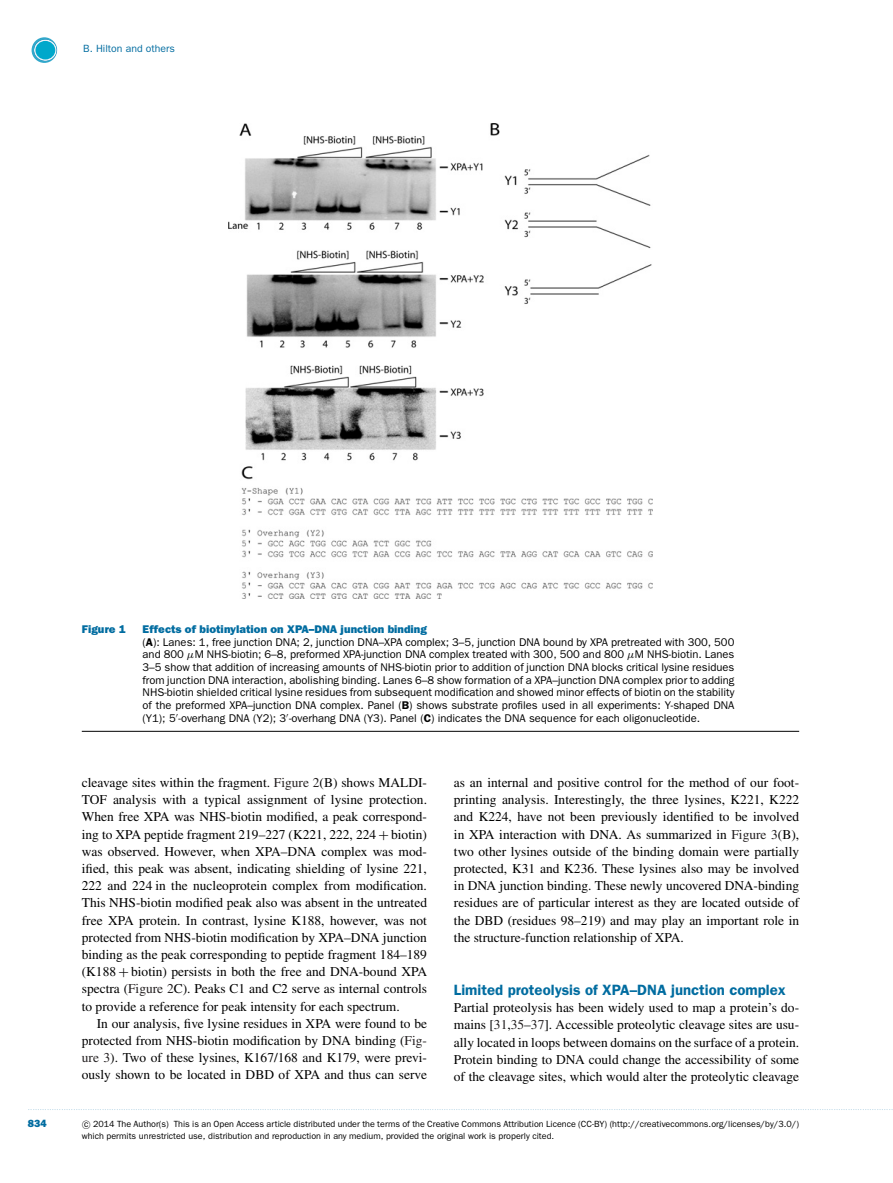
<style>
.page{position:relative;width:893px;height:1183px;background:#fff}
.page>*{position:absolute;margin:0;border:0;box-sizing:border-box;transform-origin:0 0}
.t1{font:600 15px "Franklin Gothic";color:#006ca0}
.t2{font:13.5px/17.2px "Times";color:#000;text-align:justify}
.t3{font:11.25px/12.8px "Franklin Gothic";color:#000}
.t4{font:800 11.25px "Franklin Gothic";color:#006ca0}
.t5{font:10.5px "Franklin Gothic";color:#006ca0}
.t6{font:800 10.5px "Franklin Gothic";color:#006ca0}
.t7{font:9px/12px "Franklin Gothic";color:#000}
.s1{font-weight:800;color:#006ca0}
.s2{font-weight:600}
.s3{font-family:"RMTMI"}
.s4{color:#231f20}
.s5{font-family:"MTSY"}
.s6{font-family:"CMSY10"}
</style>
<div class="page">
<svg style="left:32px;top:37px;width:25px;height:26px"></svg>
<svg style="left:34px;top:39px;width:23px;height:22px"></svg>
<div style="left:35px;top:41px;width:20px;height:18px;background:#00a8cb;border-radius:50%"></div>
<img style="left:229px;top:123px;width:423px;height:475px">
<hr style="left:82px;top:730px;width:717px;height:1px;background:#000">
<p class="t5" style="left:83px;top:45px;width:93px">B. Hilton and others</p>
<p class="t4" style="left:82px;top:625px;width:46px">Figure 1</p>
<p class="t3" style="left:143px;top:623px;width:593px"><span class="s1">Effects of biotinylation on XPA–DNA junction binding<br></span>(<span class="s2">A</span>): Lanes: 1, free junction DNA; 2, junction DNA–XPA complex; 3–5, junction DNA bound by XPA pretreated with 300, 500 and 800 <span class="s3">μ</span>M NHS-biotin; 6–8, preformed XPA-junction DNA complex treated with 300, 500 and 800 <span class="s3">μ</span>M NHS-biotin. Lanes 3–5 show that addition of increasing amounts of NHS-biotin prior to addition of junction DNA blocks critical lysine residues from junction DNA interaction, abolishing binding. Lanes 6–8 show formation of a XPA–junction DNA complex prior to adding NHS-biotin shielded critical lysine residues from subsequent modification and showed minor effects of biotin on the stability of the preformed XPA–junction DNA complex. Panel (<span class="s2">B</span>) shows substrate profiles used in all experiments: Y-shaped DNA (Y1); 5<sup>-</sup>-overhang DNA (Y2); 3<sup>-</sup>-overhang DNA (Y3). Panel (<span class="s2">C</span>) indicates the DNA sequence for each oligonucleotide.</p>
<p class="t2" style="left:82px;top:774px;width:347px">cleavage sites within the fragment. <span class="s4">Figure 2</span>(B) shows MALDI-TOF analysis with a typical assignment of lysine protection.<br>When free XPA was NHS-biotin modified, a peak correspond&shy;ing to XPA peptide fragment 219–227 (K221, 222, 224 <span class="s5">+</span> biotin) was observed. However, when XPA–DNA complex was mod&shy;ified, this peak was absent, indicating shielding of lysine 221, 222 and 224 in the nucleoprotein complex from modification.<br>This NHS-biotin modified peak also was absent in the untreated free XPA protein. In contrast, lysine K188, however, was not protected from NHS-biotin modification by XPA–DNA junction binding as the peak corresponding to peptide fragment 184–189 (K188 <span class="s5">+</span> biotin) persists in both the free and DNA-bound XPA spectra (<span class="s4">Figure 2</span>C). Peaks C1 and C2 serve as internal controls to provide a reference for peak intensity for each spectrum.</p>
<p class="t2" style="left:82px;top:1015px;width:347px;text-indent:15px">In our analysis, five lysine residues in XPA were found to be protected from NHS-biotin modification by DNA binding (<span class="s4">Fig&shy;ure 3</span>). Two of these lysines, K167/168 and K179, were previ&shy;ously shown to be located in DBD of XPA and thus can serve</p>
<p class="t2" style="left:454px;top:774px;width:347px">as an internal and positive control for the method of our foot&shy;printing analysis. Interestingly, the three lysines, K221, K222 and K224, have not been previously identified to be involved in XPA interaction with DNA. As summarized in <span class="s4">Figure 3</span>(B), two other lysines outside of the binding domain were partially protected, K31 and K236. These lysines also may be involved in DNA junction binding. These newly uncovered DNA-binding residues are of particular interest as they are located outside of the DBD (residues 98–219) and may play an important role in the structure-function relationship of XPA.</p>
<p class="t1" style="left:454px;top:984px;width:333px">Limited proteolysis of XPA–DNA junction complex</p>
<p class="t2" style="left:454px;top:1000px;width:347px">Partial proteolysis has been widely used to map a protein’s do&shy;mains [<span class="s4">31</span>,<span class="s4">35</span>–<span class="s4">37</span>]. Accessible proteolytic cleavage sites are usu&shy;ally located in loops between domains on the surface of a protein.<br>Protein binding to DNA could change the accessibility of some of the cleavage sites, which would alter the proteolytic cleavage</p>
<p class="t6" style="left:28px;top:1119px;width:20px">834</p>
<p class="t7" style="left:82px;top:1118px;width:719px"><span class="s6">-</span>c 2014 The Author(s) This is an Open Access article distributed under the terms of the Creative Commons Attribution Licence (CC-BY) (http://creativecommons.org/licenses/by/3.0/) which permits unrestricted use, distribution and reproduction in any medium, provided the original work is properly cited.</p>
</div>
